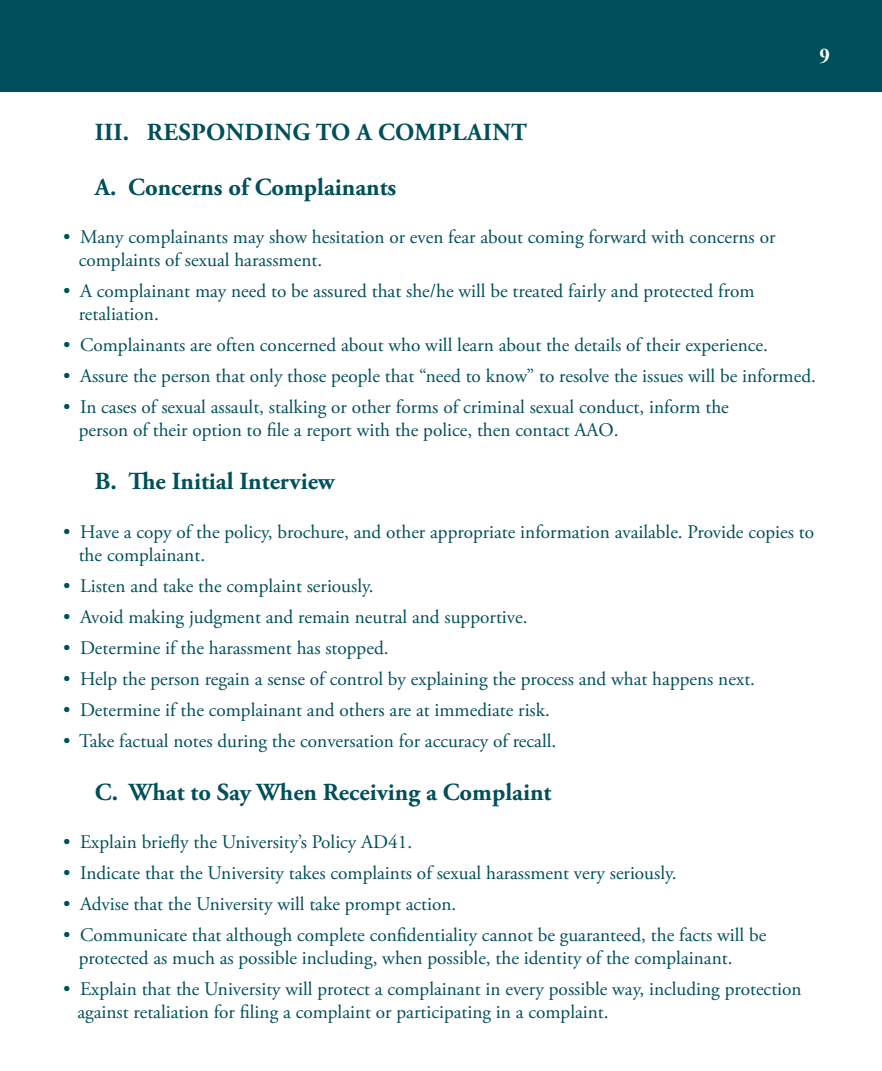
<style>
.page{position:relative;width:882px;height:1071px;background:#fff}
.page>*{position:absolute;margin:0;border:0;box-sizing:border-box;transform-origin:0 0}
.t1{font:700 24.5px "Adobe Garamond Pro";color:#004f5a}
.t2{font:700 21px "Times New Roman";color:#fff}
.t3{font:19.25px/23.1px "Adobe Garamond Pro";color:#004f5a}
</style>
<div class="page">
<div style="left:0;top:0;width:882px;height:92px;background:#004f5a"></div>
<p class="t2" style="left:820px;top:41px;width:12px">9</p>
<p class="t1" style="left:95px;top:118px;width:434px">III. RESPONDING TO A COMPLAINT</p>
<p class="t1" style="left:95px;top:173px;width:303px">A. Concerns of Complainants</p>
<p class="t3" style="left:79px;top:226px;width:698px;text-indent:-16px">• Many complainants may show hesitation or even fear about coming forward with concerns or complaints of sexual harassment.</p>
<p class="t3" style="left:79px;top:280px;width:677px;text-indent:-16px">• A complainant may need to be assured that she/he will be treated fairly and protected from retaliation.</p>
<p class="t3" style="left:63px;top:334px;width:707px">• Complainants are often concerned about who will learn about the details of their experience.</p>
<p class="t3" style="left:63px;top:365px;width:754px">• Assure the person that only those people that “need to know” to resolve the issues will be informed.</p>
<p class="t3" style="left:79px;top:396px;width:652px;text-indent:-16px">• In cases of sexual assault, stalking or other forms of criminal sexual conduct, inform the person of their option to file a report with the police, then contact AAO.</p>
<p class="t1" style="left:95px;top:467px;width:242px">B. The Initial Interview</p>
<p class="t3" style="left:79px;top:521px;width:737px;text-indent:-16px">• Have a copy of the policy, brochure, and other appropriate information available. Provide copies to the complainant.</p>
<p class="t3" style="left:63px;top:575px;width:312px">• Listen and take the complaint seriously.</p>
<p class="t3" style="left:63px;top:606px;width:466px">• Avoid making judgment and remain neutral and supportive.</p>
<p class="t3" style="left:63px;top:637px;width:327px">• Determine if the harassment has stopped.</p>
<p class="t3" style="left:63px;top:668px;width:694px">• Help the person regain a sense of control by explaining the process and what happens next.</p>
<p class="t3" style="left:63px;top:699px;width:488px">• Determine if the complainant and others are at immediate risk.</p>
<p class="t3" style="left:63px;top:730px;width:495px">• Take factual notes during the conversation for accuracy of recall.</p>
<p class="t1" style="left:95px;top:778px;width:458px">C. What to Say When Receiving a Complaint</p>
<p class="t3" style="left:63px;top:831px;width:351px">• Explain briefly the University’s Policy AD41.</p>
<p class="t3" style="left:63px;top:862px;width:615px">• Indicate that the University takes complaints of sexual harassment very seriously.</p>
<p class="t3" style="left:63px;top:893px;width:395px">• Advise that the University will take prompt action.</p>
<p class="t3" style="left:79px;top:924px;width:689px;text-indent:-16px">• Communicate that although complete confidentiality cannot be guaranteed, the facts will be protected as much as possible including, when possible, the identity of the complainant.</p>
<p class="t3" style="left:77px;top:978px;width:726px;text-indent:-14px">• Explain that the University will protect a complainant in every possible way, including protection against retaliation for filing a complaint or participating in a complaint.</p>
</div>
